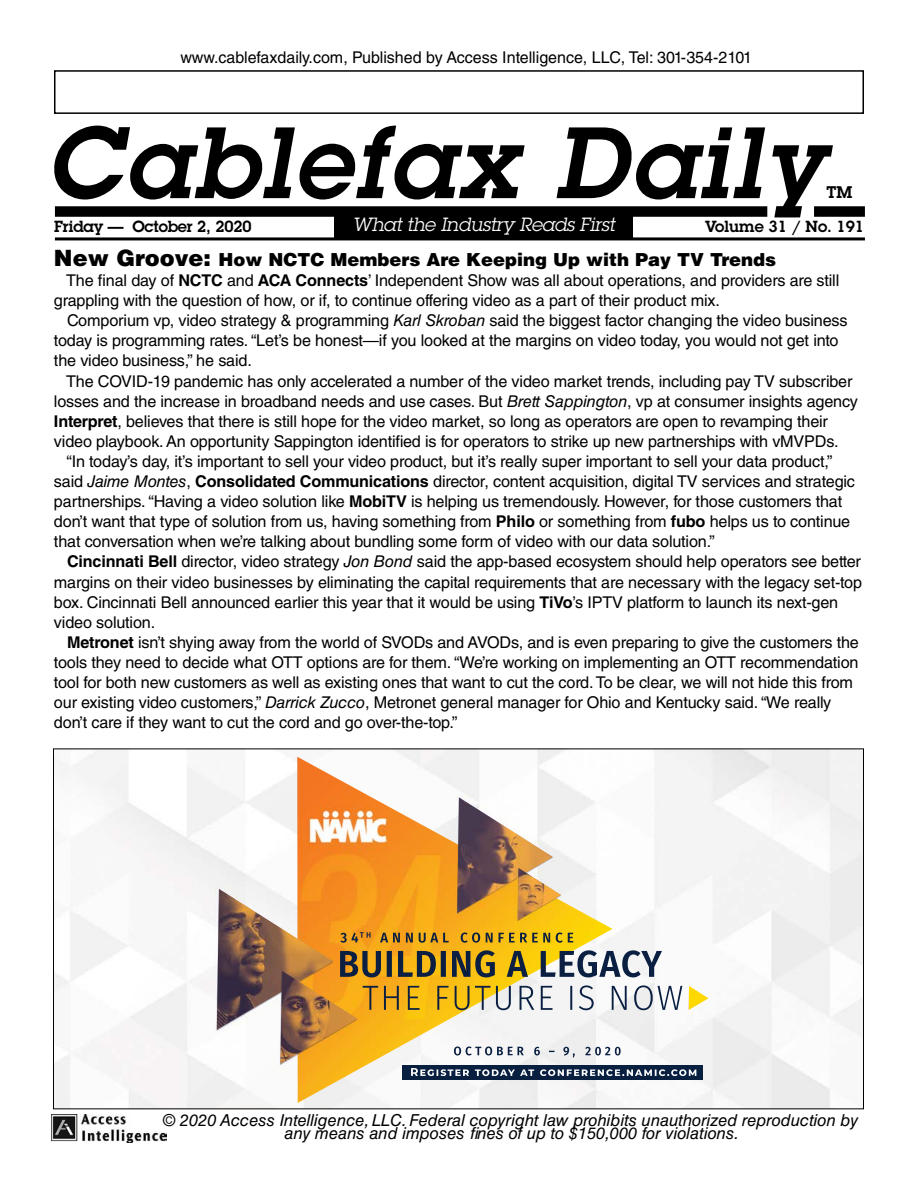
<style>
.page{position:relative;width:918px;height:1188px;background:#fff}
.page>*{position:absolute;margin:0;border:0;box-sizing:border-box;transform-origin:0 0}
.t1{font:italic 600 99px "Lubalin Graph Std";letter-spacing:.03em;color:#000}
.t2{font:italic 18.75px "Lubalin Graph Std";letter-spacing:-.01em;color:#fff}
.t3{font:900 18px "Helvetica LT Std";color:#000}
.t4{font:italic 16.5px/13.5px "Helvetica LT Std";color:#000;text-align:center}
.t5{font:600 16.5px "Lubalin Graph Std";color:#000}
.t6{font:16.2px/20.1px "Helvetica LT Std";letter-spacing:-.01em;color:#000}
.t7{font:600 15.75px "Lubalin Graph Std";letter-spacing:-.01em;color:#000}
.s1{font-size:22.5px}
.s2{font-weight:700}
.s3{font-style:italic}
</style>
<div class="page">
<img style="left:52px;top:1114px;width:115px;height:29px">
<div style="left:54px;top:70px;width:810px;height:44px;border:2px solid #000"></div>
<div style="left:55px;top:206px;width:712px;height:11px;background:#000"></div>
<div style="left:814px;top:206px;width:51px;height:11px;background:#000"></div>
<div style="left:334px;top:212px;width:299px;height:26px;background:#000"></div>
<hr style="left:55px;top:237px;width:810px;height:3px;background:#000">
<img style="left:55px;top:751px;width:807px;height:356px">
<img style="left:217px;top:889px;width:116px;height:141px">
<img style="left:280px;top:971px;width:77px;height:93px">
<img style="left:457px;top:797px;width:96px;height:116px">
<img style="left:518px;top:868px;width:43px;height:52px">
<img style="left:402px;top:1065px;width:300px;height:14px">
<svg style="left:840px;top:1087px;width:9px;height:20px"></svg>
<p class="t6" style="left:180px;top:47px;width:573px">www.cablefaxdaily.com, Published by Access Intelligence, LLC, Tel: 301-354-2101</p>
<h1 class="t1" style="left:46px;top:97px;width:779px">Cablefax Daily</h1>
<p class="t5" style="left:827px;top:181px;width:27px">TM</p>
<p class="t7" style="left:54px;top:216px;width:199px">Friday — October 2, 2020</p>
<p class="t2" style="left:352px;top:213px;width:264px">What the Industry Reads First</p>
<p class="t7" style="left:705px;top:216px;width:160px">Volume 31 / No. 191</p>
<p class="t3" style="left:54px;top:248px;width:724px"><span class="s1">New Groove:</span> How NCTC Members Are Keeping Up with Pay TV Trends</p>
<p class="t6" style="left:54px;top:270px;width:787px;text-indent:12px">The final day of <span class="s2">NCTC</span> and <span class="s2">ACA Connects</span>’ Independent Show was all about operations, and providers are still grappling with the question of how, or if, to continue offering video as a part of their product mix.</p>
<p class="t6" style="left:54px;top:310px;width:795px;text-indent:13px">Comporium vp, video strategy &amp; programming <span class="s3">Karl Skroban</span> said the biggest factor changing the video business today is programming rates. “Let’s be honest—if you looked at the margins on video today, you would not get into the video business,” he said.</p>
<p class="t6" style="left:66px;top:371px;width:788px">The COVID-19 pandemic has only accelerated a number of the video market trends, including pay TV subscriber</p>
<p class="t6" style="left:54px;top:391px;width:805px">losses and the increase in broadband needs and use cases. But <span class="s3">Brett Sappington</span>, vp at consumer insights agency</p>
<p class="t6" style="left:54px;top:411px;width:776px"><span class="s2">Interpret</span>, believes that there is still hope for the video market, so long as operators are open to revamping their</p>
<p class="t6" style="left:54px;top:431px;width:786px">video playbook. An opportunity Sappington identified is for operators to strike up new partnerships with vMVPDs.</p>
<p class="t6" style="left:67px;top:451px;width:767px">“In today’s day, it’s important to sell your video product, but it’s really super important to sell your data product,”</p>
<p class="t6" style="left:54px;top:471px;width:803px">said <span class="s3">Jaime Montes</span>, <span class="s2">Consolidated Communications</span> director, content acquisition, digital TV services and strategic</p>
<p class="t6" style="left:54px;top:491px;width:790px">partnerships. “Having a video solution like <span class="s2">MobiTV</span> is helping us tremendously. However, for those customers that</p>
<p class="t6" style="left:54px;top:511px;width:798px">don’t want that type of solution from us, having something from <span class="s2">Philo</span> or something from <span class="s2">fubo</span> helps us to continue</p>
<p class="t6" style="left:54px;top:532px;width:662px">that conversation when we’re talking about bundling some form of video with our data solution.”</p>
<p class="t6" style="left:67px;top:552px;width:795px"><span class="s2">Cincinnati Bell</span> director, video strategy <span class="s3">Jon Bond</span> said the app-based ecosystem should help operators see better</p>
<p class="t6" style="left:54px;top:572px;width:810px">margins on their video businesses by eliminating the capital requirements that are necessary with the legacy set-top</p>
<p class="t6" style="left:54px;top:592px;width:786px">box. Cincinnati Bell announced earlier this year that it would be using <span class="s2">TiVo</span>’s IPTV platform to launch its next-gen</p>
<p class="t6" style="left:54px;top:612px;width:103px">video solution.</p>
<p class="t6" style="left:67px;top:632px;width:793px"><span class="s2">Metronet</span> isn’t shying away from the world of SVODs and AVODs, and is even preparing to give the customers the</p>
<p class="t6" style="left:54px;top:652px;width:806px">tools they need to decide what OTT options are for them. “We’re working on implementing an OTT recommendation</p>
<p class="t6" style="left:54px;top:672px;width:801px">tool for both new customers as well as existing ones that want to cut the cord. To be clear, we will not hide this from</p>
<p class="t6" style="left:54px;top:692px;width:779px">our existing video customers,” <span class="s3">Darrick Zucco</span>, Metronet general manager for Ohio and Kentucky said. “We really</p>
<p class="t6" style="left:54px;top:713px;width:405px">don’t care if they want to cut the cord and go over-the-top.”</p>
<p class="t4" style="left:163px;top:1113px;width:697px">© 2020 Access Intelligence, LLC. Federal copyright law prohibits unauthorized reproduction by any means and imposes fines of up to $150,000 for violations.</p>
</div>
